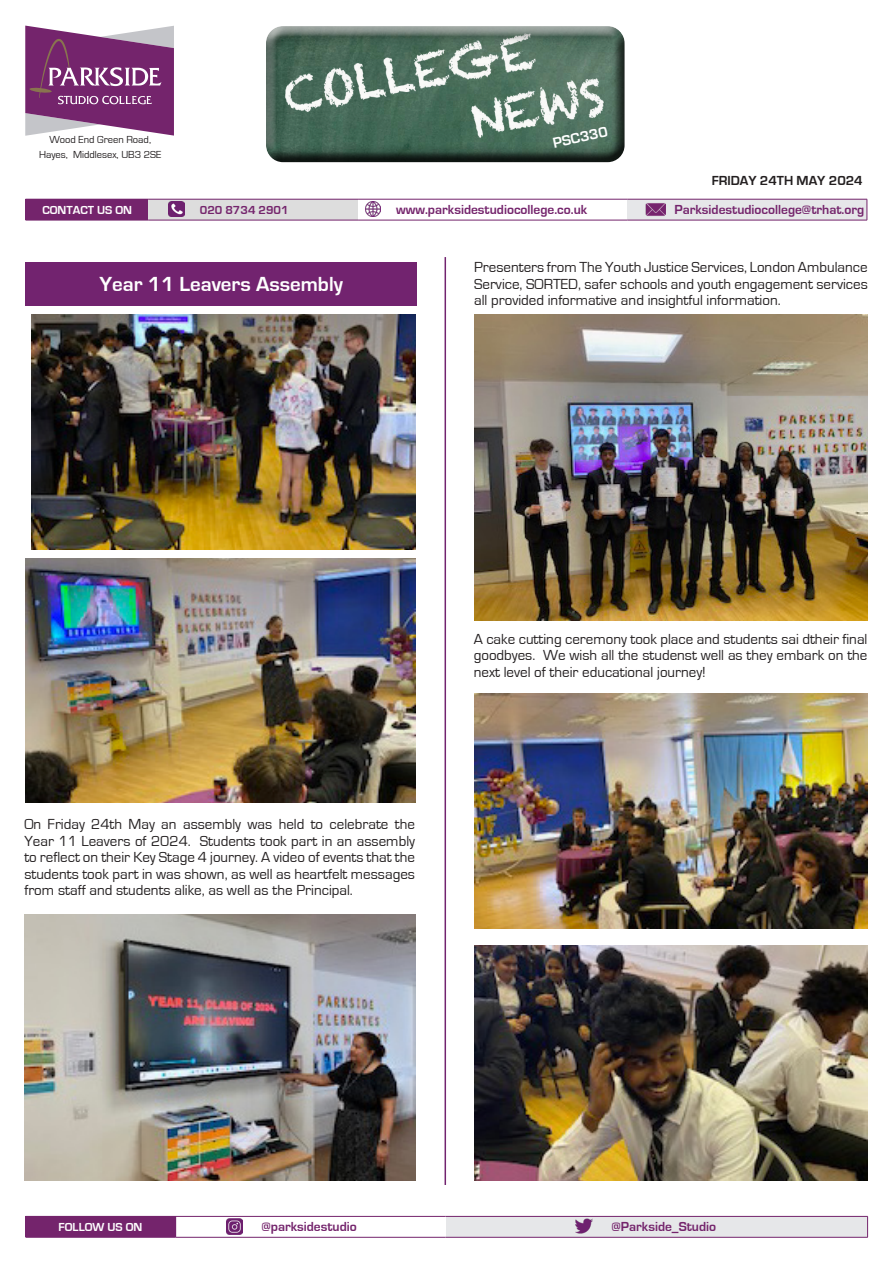
<style>
.page{position:relative;width:893px;height:1263px;background:#fff}
.page>*{position:absolute;margin:0;border:0;box-sizing:border-box;transform-origin:0 0}
.Paragraph_Style_2{font:700 21px "Eurostile";color:#fff}
.Paragraph_Style_1{font:15px/16.5px "Eurostile";color:#231f20;text-align:justify}
.t1{font:700 15px "Eurostile";color:#fff}
.t2{font:700 13.5px "Eurostile";color:#74246c}
.t3{font:700 13.5px "Eurostile";color:#231f20}
.t4{font:700 12px "Eurostile";color:#fff}
.t5{font:700 12px "Eurostile";color:#74246c}
.t6{font:10.5px/15px "Eurostile";color:#231f20;text-align:center}
</style>
<div class="page">
<hr style="left:445px;top:257px;width:1px;height:928px;background:#72236f">
<div style="left:26px;top:1216px;width:150px;height:21px;background:#74246c"></div>
<div style="left:446px;top:1216px;width:422px;height:21px;background:#e6e7e9"></div>
<hr style="left:176px;top:1216px;width:270px;height:1px;background:#74246c">
<hr style="left:176px;top:1237px;width:270px;height:1px;background:#74246c">
<hr style="left:446px;top:1216px;width:422px;height:1px;background:#74246c">
<svg style="left:867px;top:1216px;width:1px;height:21px"></svg>
<hr style="left:446px;top:1237px;width:422px;height:1px;background:#74246c">
<hr style="left:26px;top:1237px;width:150px;height:1px;background:#74246c">
<div style="left:263px;top:23px;width:362px;height:129px;background:#fff;opacity:.75"></div>
<div style="left:263px;top:30px;width:362px;height:133px;background:#231f20;opacity:.75"></div>
<svg style="left:25px;top:26px;width:149px;height:110px;background:#935a8d"></svg>
<div style="left:26px;top:199px;width:123px;height:21px;background:#74246c"></div>
<div style="left:149px;top:199px;width:209px;height:21px;background:#ddd"></div>
<div style="left:628px;top:199px;width:239px;height:21px;background:#e6e7e9"></div>
<hr style="left:26px;top:220px;width:123px;height:1px;background:#74246c">
<hr style="left:149px;top:199px;width:209px;height:1px;background:#74246c">
<hr style="left:149px;top:220px;width:209px;height:1px;background:#74246c">
<hr style="left:358px;top:199px;width:270px;height:1px;background:#74246c">
<hr style="left:358px;top:220px;width:270px;height:1px;background:#74246c">
<hr style="left:628px;top:199px;width:239px;height:1px;background:#74246c">
<svg style="left:867px;top:199px;width:1px;height:21px"></svg>
<hr style="left:628px;top:220px;width:239px;height:1px;background:#74246c">
<img style="left:646px;top:203px;width:19px;height:13px">
<img style="left:366px;top:202px;width:15px;height:15px">
<img style="left:168px;top:201px;width:16px;height:16px">
<img style="left:227px;top:1219px;width:16px;height:15px">
<img style="left:576px;top:1218px;width:17px;height:16px">
<div style="left:26px;top:262px;width:391px;height:44px;background:#72236f"></div>
<img style="left:474px;top:945px;width:393px;height:235px">
<img style="left:474px;top:314px;width:394px;height:307px">
<img style="left:32px;top:315px;width:384px;height:234px">
<img style="left:24px;top:914px;width:392px;height:266px">
<img style="left:25px;top:559px;width:391px;height:243px">
<img style="left:474px;top:693px;width:394px;height:235px">
<p class="t6" style="left:39px;top:132px;width:124px">Wood End Green Road,<br>Hayes, Middlesex, UB3 2SE</p>
<p class="t1" style="left:551px;top:135px;width:57px;rotate:-12deg">PSC330</p>
<p class="t3" style="left:712px;top:173px;width:153px">FRIDAY 24TH MAY 2024</p>
<p class="t4" style="left:42px;top:203px;width:91px">CONTACT US ON</p>
<p class="t5" style="left:200px;top:203px;width:90px">020 8734 2901</p>
<p class="t2" style="left:396px;top:202px;width:193px">www.parksidestudiocollege.co.uk</p>
<p class="t2" style="left:674px;top:202px;width:191px">Parksidestudiocollege@trhat.org</p>
<p class="Paragraph_Style_2" style="left:99px;top:273px;width:245px">Year 11 Leavers Assembly</p>
<p class="Paragraph_Style_1" style="left:474px;top:260px;width:395px">Presenters from The Youth Justice Services, London Ambulance Service, SORTED, safer schools and youth engagement services all provided informative and insightful information.</p>
<p class="Paragraph_Style_1" style="left:24px;top:816px;width:392px">On Friday 24th May an assembly was held to celebrate the Year 11 Leavers of 2024. Students took part in an assembly to reflect on their Key Stage 4 journey. A video of events that the students took part in was shown, as well as heartfelt messages from staff and students alike, as well as the Principal.</p>
<p class="Paragraph_Style_1" style="left:474px;top:631px;width:395px">A cake cutting ceremony took place and students sai dtheir final goodbyes. We wish all the studenst well as they embark on the next level of their educational journey!</p>
<p class="t4" style="left:59px;top:1220px;width:85px">FOLLOW US ON</p>
<p class="t2" style="left:261px;top:1219px;width:97px">@parksidestudio</p>
<p class="t2" style="left:611px;top:1219px;width:106px">@Parkside_Studio</p>
</div>
